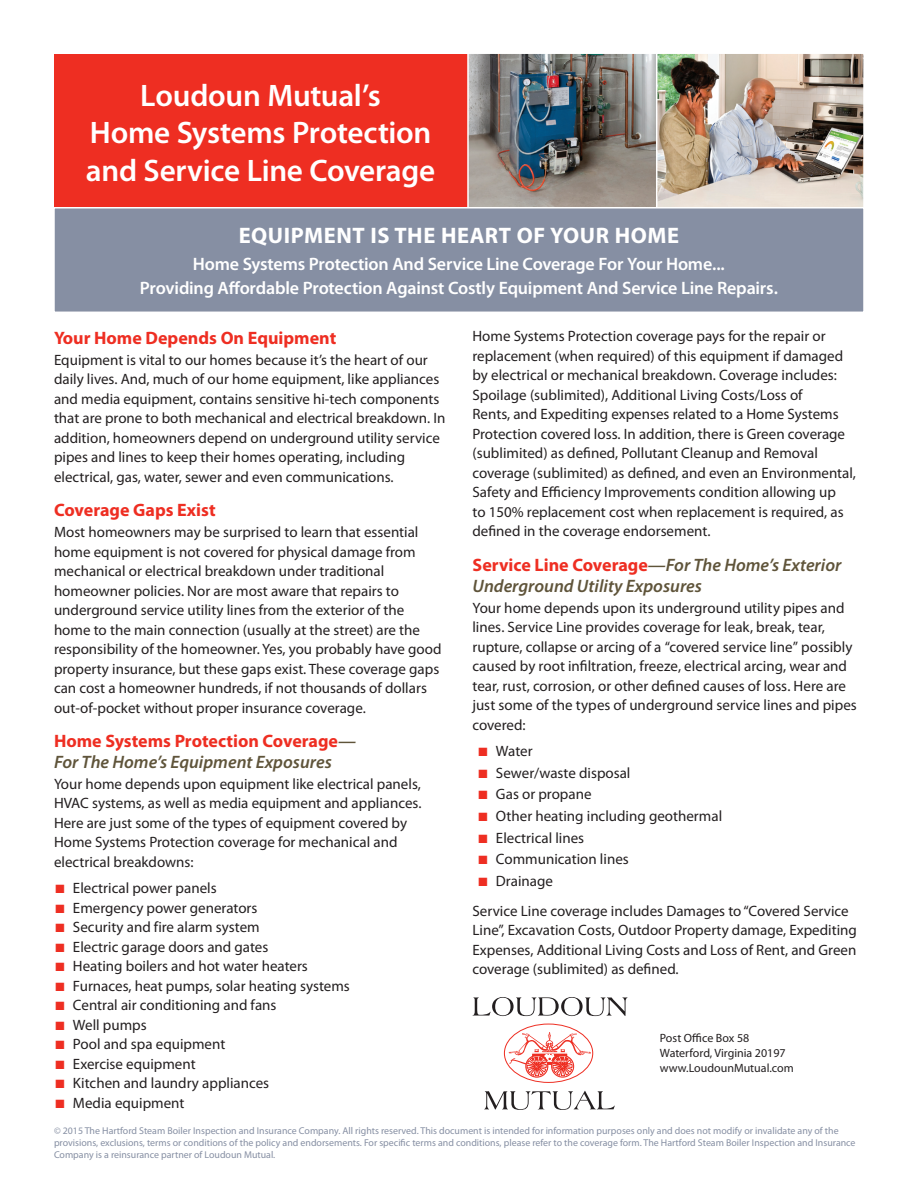
<style>
.page{position:relative;width:918px;height:1188px;background:#fff}
.page>*{position:absolute;margin:0;border:0;box-sizing:border-box;transform-origin:0 0}
.main_title{font:600 31.2px/37.5px "Myriad Pro";letter-spacing:-.01em;color:#fff;text-align:center}
.subtitle{font:700 22.5px "Myriad Pro";letter-spacing:.025em;color:#fff}
.smaller_subtitle{font:600 18px/24px "Myriad Pro";letter-spacing:-.01em;color:#fff;text-align:center}
.Red_subhead{font:italic 600 18px/21px "Myriad Pro";color:#5f543a}
.Red_subhead-2{font:700 18px "Myriad Pro";color:#ee2e22}
.body_text{font:15px/19.5px "Myriad Pro";color:#231f20}
.bullet_2{font:15px "Myriad Pro";color:#231f20}
.t1{font:12px "Myriad Pro";color:#231f20}
.t2{font:9.9px/11.9px "Myriad Pro";color:#868fa3}
.s1{font-weight:700;font-style:normal;color:#ee2e22}
.s2{color:#ee2e22}
</style>
<div class="page">
<div style="left:54px;top:54px;width:809px;height:155px;background:#ee2e22"></div>
<svg style="left:473px;top:997px;width:155px;height:19px"></svg>
<svg style="left:484px;top:1091px;width:131px;height:19px"></svg>
<div style="left:504px;top:1024px;width:89px;height:59px;border:1px solid #ee2e22;border-radius:50%"></div>
<svg style="left:509px;top:1032px;width:82px;height:50px"></svg>
<img style="left:470px;top:55px;width:185px;height:152px">
<div style="left:467px;top:52px;width:191px;height:167px;border:2px solid #fff"></div>
<img style="left:659px;top:55px;width:203px;height:152px">
<div style="left:656px;top:52px;width:209px;height:163px;border:2px solid #fff"></div>
<div style="left:54px;top:208px;width:810px;height:104px;background:#868fa3"></div>
<div style="left:53px;top:207px;width:812px;height:106px;border:2px solid #fff"></div>
<p class="main_title" style="left:86px;top:76px;width:351px">Loudoun Mutual’s<br>Home Systems Protection and Service Line Coverage</p>
<p class="subtitle" style="left:239px;top:221px;width:442px">EQUIPMENT IS THE HEART OF YOUR HOME</p>
<p class="smaller_subtitle" style="left:140px;top:252px;width:640px">Home Systems Protection And Service Line Coverage For Your Home...<br>Providing Affordable Protection Against Costly Equipment And Service Line Repairs.</p>
<p class="Red_subhead-2" style="left:54px;top:326px;width:284px">Your Home Depends On Equipment</p>
<p class="body_text" style="left:54px;top:350px;width:393px">Equipment is vital to our homes because it’s the heart of our daily lives. And, much of our home equipment, like appliances and media equipment, contains sensitive hi-tech components that are prone to both mechanical and electrical breakdown. In addition, homeowners depend on underground utility service pipes and lines to keep their homes operating, including electrical, gas, water, sewer and even communications.</p>
<p class="Red_subhead-2" style="left:54px;top:498px;width:163px">Coverage Gaps Exist</p>
<p class="body_text" style="left:54px;top:522px;width:389px">Most homeowners may be surprised to learn that essential home equipment is not covered for physical damage from mechanical or electrical breakdown under traditional homeowner policies. Nor are most aware that repairs to underground service utility lines from the exterior of the home to the main connection (usually at the street) are the responsibility of the homeowner. Yes, you probably have good property insurance, but these gaps exist. These coverage gaps can cost a homeowner hundreds, if not thousands of dollars out-of-pocket without proper insurance coverage.</p>
<p class="Red_subhead" style="left:54px;top:730px;width:304px"><span class="s1">Home Systems Protection Coverage</span>—<br>For The Home’s Equipment Exposures</p>
<p class="body_text" style="left:54px;top:774px;width:369px">Your home depends upon equipment like electrical panels, HVAC systems, as well as media equipment and appliances.<br>Here are just some of the types of equipment covered by Home Systems Protection coverage for mechanical and electrical breakdowns:</p>
<p class="bullet_2" style="left:56px;top:879px;width:163px"><span class="s2">■</span> Electrical power panels</p>
<p class="bullet_2" style="left:56px;top:898px;width:203px"><span class="s2">■</span> Emergency power generators</p>
<p class="bullet_2" style="left:56px;top:918px;width:206px"><span class="s2">■</span> Security and fire alarm system</p>
<p class="bullet_2" style="left:56px;top:937px;width:214px"><span class="s2">■</span> Electric garage doors and gates</p>
<p class="bullet_2" style="left:56px;top:957px;width:254px"><span class="s2">■</span> Heating boilers and hot water heaters</p>
<p class="bullet_2" style="left:56px;top:976px;width:296px"><span class="s2">■</span> Furnaces, heat pumps, solar heating systems</p>
<p class="bullet_2" style="left:56px;top:996px;width:223px"><span class="s2">■</span> Central air conditioning and fans</p>
<p class="bullet_2" style="left:56px;top:1015px;width:93px"><span class="s2">■</span> Well pumps</p>
<p class="bullet_2" style="left:56px;top:1035px;width:171px"><span class="s2">■</span> Pool and spa equipment</p>
<p class="bullet_2" style="left:56px;top:1054px;width:142px"><span class="s2">■</span> Exercise equipment</p>
<p class="bullet_2" style="left:56px;top:1074px;width:215px"><span class="s2">■</span> Kitchen and laundry appliances</p>
<p class="bullet_2" style="left:56px;top:1093px;width:131px"><span class="s2">■</span> Media equipment</p>
<p class="body_text" style="left:472px;top:326px;width:385px">Home Systems Protection coverage pays for the repair or replacement (when required) of this equipment if damaged by electrical or mechanical breakdown. Coverage includes:<br>Spoilage (sublimited), Additional Living Costs/Loss of<br>Rents, and Expediting expenses related to a Home Systems Protection covered loss. In addition, there is Green coverage (sublimited) as defined, Pollutant Cleanup and Removal coverage (sublimited) as defined, and even an Environmental, Safety and Efficiency Improvements condition allowing up<br>to 150% replacement cost when replacement is required, as defined in the coverage endorsement.</p>
<p class="Red_subhead" style="left:472px;top:554px;width:370px"><span class="s1">Service Line Coverage</span>—For The Home’s Exterior<br>Underground Utility Exposures</p>
<p class="body_text" style="left:472px;top:598px;width:386px">Your home depends upon its underground utility pipes and lines. Service Line provides coverage for leak, break, tear, rupture, collapse or arcing of a “covered service line” possibly caused by root infiltration, freeze, electrical arcing, wear and tear, rust, corrosion, or other defined causes of loss. Here are just some of the types of underground service lines and pipes covered:</p>
<p class="bullet_2" style="left:478px;top:742px;width:56px"><span class="s2">■</span> Water</p>
<p class="bullet_2" style="left:478px;top:763px;width:154px"><span class="s2">■</span> Sewer/waste disposal</p>
<p class="bullet_2" style="left:478px;top:785px;width:115px"><span class="s2">■</span> Gas or propane</p>
<p class="bullet_2" style="left:478px;top:807px;width:245px"><span class="s2">■</span> Other heating including geothermal</p>
<p class="bullet_2" style="left:478px;top:828px;width:107px"><span class="s2">■</span> Electrical lines</p>
<p class="bullet_2" style="left:478px;top:850px;width:152px"><span class="s2">■</span> Communication lines</p>
<p class="bullet_2" style="left:478px;top:872px;width:76px"><span class="s2">■</span> Drainage</p>
<p class="body_text" style="left:472px;top:901px;width:386px">Service Line coverage includes Damages to “Covered Service Line”, Excavation Costs, Outdoor Property damage, Expediting Expenses, Additional Living Costs and Loss of Rent, and Green coverage (sublimited) as defined.</p>
<p class="t1" style="left:660px;top:1031px;width:91px">Post Office Box 58</p>
<p class="t1" style="left:660px;top:1046px;width:127px">Waterford, Virginia 20197</p>
<p class="t1" style="left:660px;top:1061px;width:135px">www.LoudounMutual.com</p>
<p class="t2" style="left:54px;top:1125px;width:803px">© 2015 The Hartford Steam Boiler Inspection and Insurance Company. All rights reserved. This document is intended for information purposes only and does not modify or invalidate any of the provisions, exclusions, terms or conditions of the policy and endorsements. For specific terms and conditions, please refer to the coverage form. The Hartford Steam Boiler Inspection and Insurance<br>Company is a reinsurance partner of Loudoun Mutual.</p>
</div>
